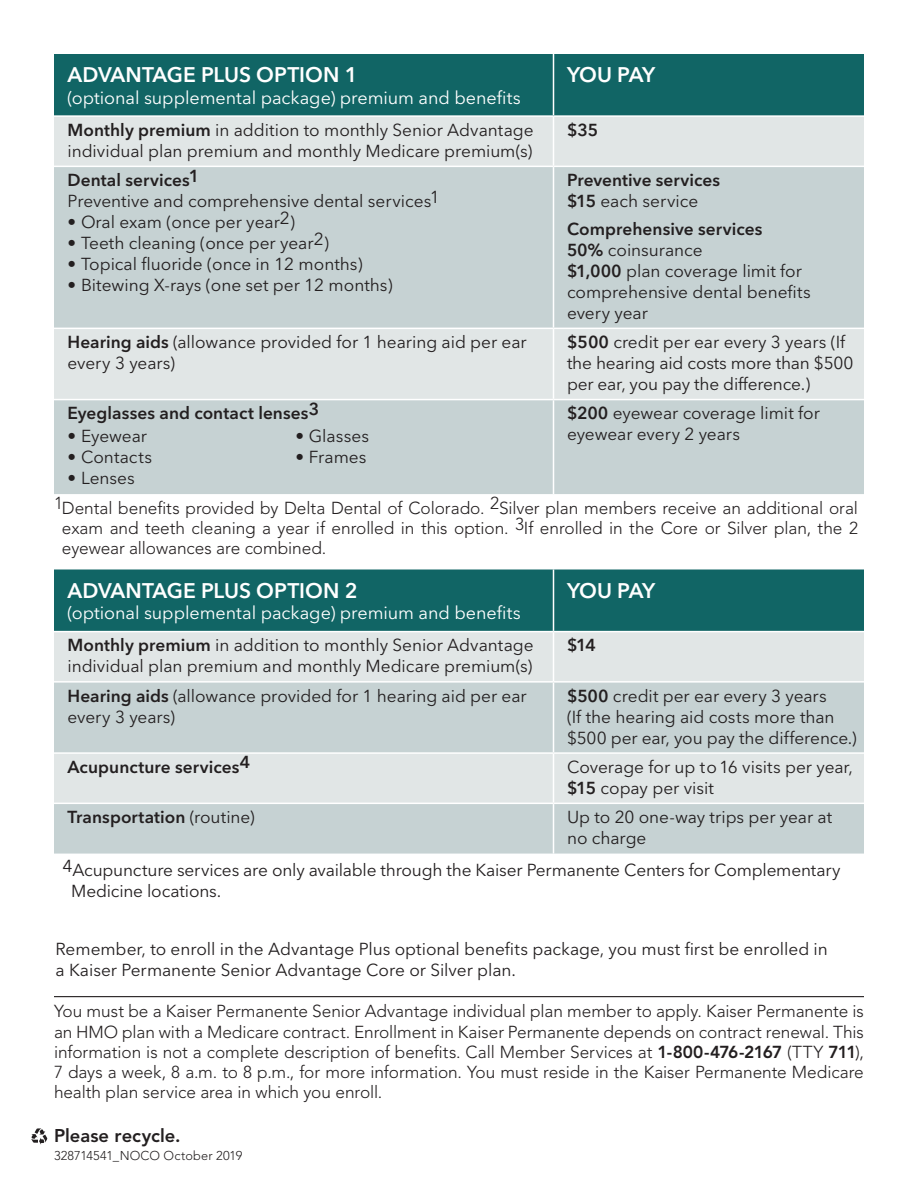
<style>
.page{position:relative;width:918px;height:1188px;background:#fff}
.page>*{position:absolute;margin:0;border:0;box-sizing:border-box;transform-origin:0 0}
.t1{font:600 21px "Avenir Next LT Pro";letter-spacing:-.005em;color:#fff}
.Disclaimer_copy_no_r{font:800 18.3px "Avenir LT Std";color:#231f20}
.t2{font:18px "Avenir Next LT Pro";letter-spacing:-.005em;color:#fff}
.t3{font:17.25px/21px "Avenir Next LT Pro";letter-spacing:-.005em;color:#231f20}
.Disclaimer_copy_no_r-2{font:300 17.25px/20.2px "Avenir LT Std";letter-spacing:-.005em;color:#231f20;text-align:justify}
.t4{font:600 17.25px "Avenir Next LT Pro";letter-spacing:.005em;color:#231f20}
.Disclaimer_copy_no_r-3{font:300 12.75px "Avenir LT Std";letter-spacing:.01em;color:#231f20}
.s1{font-weight:600}
.s2{font-weight:400}
.s3{font-weight:800}
</style>
<div class="page">
<div style="left:54px;top:570px;width:810px;height:61px;background:#116565"></div>
<div style="left:54px;top:632px;width:810px;height:49px;background:#e1e6e6"></div>
<svg style="left:54px;top:683px;width:810px;height:171px;fill:#c6d2d3"></svg>
<hr style="left:553px;top:683px;width:1px;height:69px;background:#fff">
<hr style="left:54px;top:752px;width:500px;height:2px;background:#fff">
<hr style="left:554px;top:752px;width:310px;height:2px;background:#fff">
<hr style="left:553px;top:754px;width:1px;height:49px;background:#fff">
<hr style="left:553px;top:804px;width:1px;height:50px;background:#fff">
<hr style="left:553px;top:570px;width:1px;height:61px;background:#fff">
<hr style="left:553px;top:632px;width:1px;height:49px;background:#fff">
<hr style="left:54px;top:803px;width:500px;height:1px;background:#fff">
<hr style="left:554px;top:803px;width:310px;height:1px;background:#fff">
<hr style="left:54px;top:996px;width:810px;height:1px;background:#231f20">
<svg style="left:31px;top:1128px;width:16px;height:17px"></svg>
<div style="left:54px;top:54px;width:810px;height:61px;background:#116565"></div>
<div style="left:54px;top:117px;width:810px;height:49px;background:#e1e6e6"></div>
<svg style="left:54px;top:167px;width:810px;height:327px;fill:#c6d2d3"></svg>
<hr style="left:553px;top:117px;width:1px;height:49px;background:#fff">
<hr style="left:553px;top:167px;width:1px;height:161px;background:#fff">
<hr style="left:54px;top:328px;width:500px;height:1px;background:#fff">
<hr style="left:554px;top:328px;width:310px;height:1px;background:#fff">
<hr style="left:553px;top:329px;width:1px;height:70px;background:#fff">
<hr style="left:54px;top:399px;width:500px;height:1px;background:#fff">
<hr style="left:554px;top:399px;width:310px;height:1px;background:#fff">
<hr style="left:553px;top:400px;width:1px;height:94px;background:#fff">
<hr style="left:553px;top:54px;width:1px;height:61px;background:#fff">
<p class="t1" style="left:68px;top:62px;width:292px">ADVANTAGE PLUS OPTION 1</p>
<p class="t2" style="left:68px;top:87px;width:455px">(optional supplemental package) premium and benefits</p>
<p class="t1" style="left:567px;top:62px;width:90px">YOU PAY</p>
<p class="t3" style="left:68px;top:119px;width:468px"><span class="s1">Monthly premium</span> in addition to monthly Senior Advantage individual plan premium and monthly Medicare premium(s)</p>
<p class="t4" style="left:567px;top:119px;width:33px">$35</p>
<p class="t4" style="left:68px;top:170px;width:134px">Dental services1</p>
<p class="t3" style="left:68px;top:191px;width:374px">Preventive and comprehensive dental services1</p>
<p class="t3" style="left:68px;top:212px;width:229px">• Oral exam (once per year2)</p>
<p class="t3" style="left:68px;top:233px;width:263px">• Teeth cleaning (once per year2)</p>
<p class="t3" style="left:68px;top:254px;width:297px">• Topical fluoride (once in 12 months)</p>
<p class="t3" style="left:68px;top:275px;width:327px">• Bitewing X-rays (one set per 12 months)</p>
<p class="t4" style="left:567px;top:170px;width:155px">Preventive services</p>
<p class="t3" style="left:567px;top:191px;width:133px"><span class="s1">$15</span> each service</p>
<p class="t4" style="left:567px;top:218px;width:197px">Comprehensive services</p>
<p class="t3" style="left:567px;top:239px;width:137px"><span class="s1">50%</span> coinsurance</p>
<p class="t3" style="left:567px;top:260px;width:245px"><span class="s1">$1,000</span> plan coverage limit for comprehensive dental benefits every year</p>
<p class="t3" style="left:68px;top:332px;width:461px"><span class="s1">Hearing aids</span> (allowance provided for 1 hearing aid per ear every 3 years)</p>
<p class="t3" style="left:567px;top:332px;width:288px"><span class="s1">$500</span> credit per ear every 3 years (If the hearing aid costs more than $500 per ear, you pay the difference.)</p>
<p class="t4" style="left:68px;top:403px;width:253px">Eyeglasses and contact lenses3</p>
<p class="t3" style="left:567px;top:403px;width:254px"><span class="s1">$200</span> eyewear coverage limit for eyewear every 2 years</p>
<p class="t3" style="left:295px;top:425px;width:75px">• Glasses</p>
<p class="t3" style="left:295px;top:446px;width:73px">• Frames</p>
<p class="t3" style="left:68px;top:425px;width:81px">• Eyewear</p>
<p class="t3" style="left:68px;top:446px;width:86px">• Contacts</p>
<p class="t3" style="left:68px;top:467px;width:69px">• Lenses</p>
<p class="Disclaimer_copy_no_r-2" style="left:62px;top:498px;width:798px;text-indent:-8px">1Dental benefits provided by Delta Dental of Colorado. 2Silver plan members receive an additional oral exam and teeth cleaning a year if enrolled in this option. 3If enrolled in the Core or Silver plan, the 2 eyewear allowances are combined.</p>
<p class="t1" style="left:68px;top:578px;width:292px">ADVANTAGE PLUS OPTION 2</p>
<p class="t2" style="left:68px;top:602px;width:455px">(optional supplemental package) premium and benefits</p>
<p class="t1" style="left:567px;top:578px;width:90px">YOU PAY</p>
<p class="t3" style="left:68px;top:635px;width:468px"><span class="s1">Monthly premium</span> in addition to monthly Senior Advantage individual plan premium and monthly Medicare premium(s)</p>
<p class="t4" style="left:567px;top:635px;width:31px">$14</p>
<p class="t3" style="left:68px;top:685px;width:461px"><span class="s1">Hearing aids</span> (allowance provided for 1 hearing aid per ear every 3 years)</p>
<p class="t3" style="left:567px;top:685px;width:291px"><span class="s1">$500</span> credit per ear every 3 years<br>(If the hearing aid costs more than $500 per ear, you pay the difference.)</p>
<p class="t4" style="left:68px;top:756px;width:184px">Acupuncture services4</p>
<p class="t3" style="left:567px;top:756px;width:288px">Coverage for up to 16 visits per year, <span class="s1">$15</span> copay per visit</p>
<p class="t4" style="left:68px;top:807px;width:189px">Transportation <span class="s2">(routine)</span></p>
<p class="t3" style="left:567px;top:807px;width:267px">Up to 20 one-way trips per year at no charge</p>
<p class="t3" style="left:71px;top:860px;width:771px;text-indent:-9px">4Acupuncture services are only available through the Kaiser Permanente Centers for Complementary<br>Medicine locations.</p>
<p class="t3" style="left:56px;top:939px;width:774px">Remember, to enroll in the Advantage Plus optional benefits package, you must first be enrolled in a Kaiser Permanente Senior Advantage Core or Silver plan.</p>
<p class="Disclaimer_copy_no_r-2" style="left:54px;top:1001px;width:812px">You must be a Kaiser Permanente Senior Advantage individual plan member to apply. Kaiser Permanente is an HMO plan with a Medicare contract. Enrollment in Kaiser Permanente depends on contract renewal. This information is not a complete description of benefits. Call Member Services at <span class="s3">1-800-476-2167</span> (TTY <span class="s3">711</span>), 7 days a week, 8 a.m. to 8 p.m., for more information. You must reside in the Kaiser Permanente Medicare health plan service area in which you enroll.</p>
<p class="Disclaimer_copy_no_r" style="left:54px;top:1125px;width:128px">Please recycle.</p>
<p class="Disclaimer_copy_no_r-3" style="left:54px;top:1148px;width:190px">328714541_NOCO October 2019</p>
</div>
